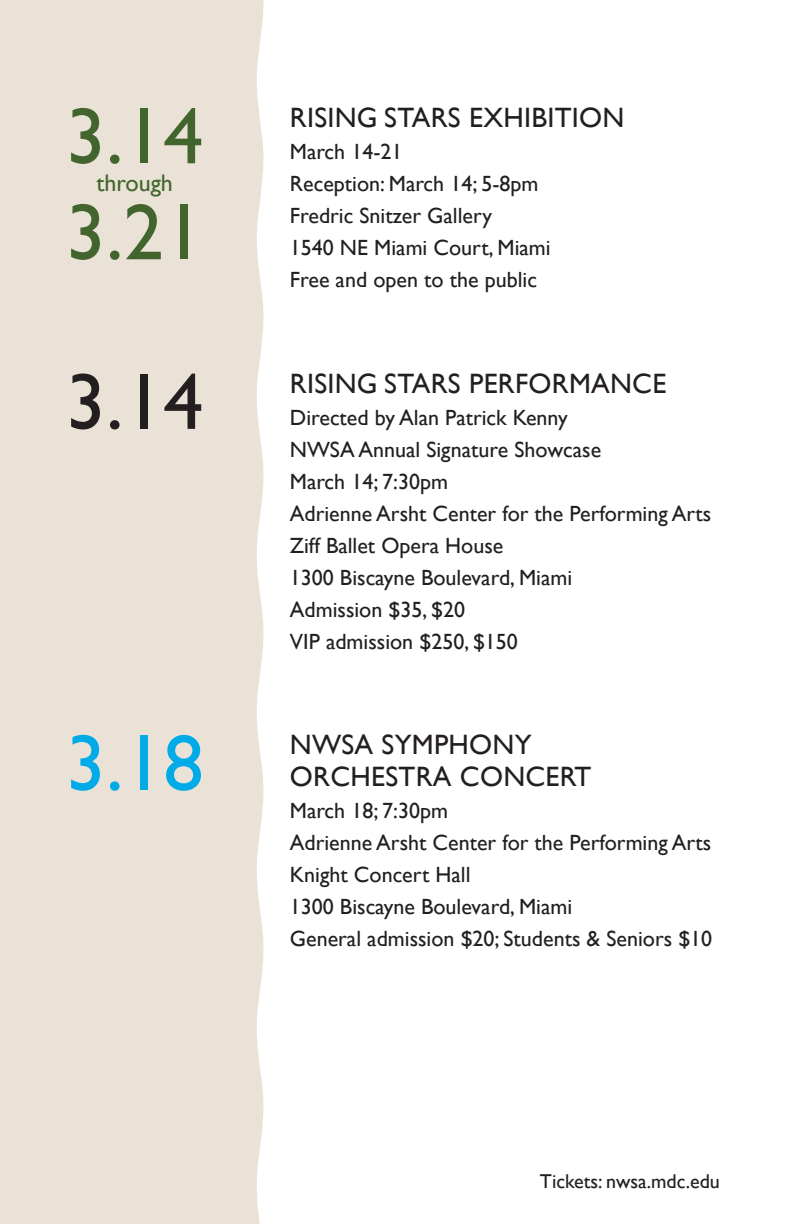
<style>
.page{position:relative;width:792px;height:1224px;background:#fff}
.page>*{position:absolute;margin:0;border:0;box-sizing:border-box;transform-origin:0 0}
.t1{font:80px "Gill Sans";color:#42652d}
.t2{font:80px "Gill Sans";color:#231f20}
.t3{font:80px "Gill Sans";color:#00abe7}
.t4{font:28px/32px "Gill Sans";letter-spacing:.01em;color:#231f20}
.t5{font:24px "Gill Sans";color:#42652d}
.t6{font:22px/32px "Gill Sans";color:#231f20}
.t7{font:20px "Gill Sans";color:#231f20}
</style>
<div class="page">
<div style="left:0;top:0;width:253px;height:1224px;background:#ebe2d7"></div>
<svg style="left:253px;top:0;width:11px;height:1224px"></svg>
<h1 class="t1" style="left:66px;top:90px;width:139px">3.14</h1>
<p class="t5" style="left:97px;top:169px;width:78px">through</p>
<h1 class="t1" style="left:66px;top:186px;width:139px">3.21</h1>
<p class="t4" style="left:290px;top:102px;width:336px">RISING STARS EXHIBITION</p>
<p class="t6" style="left:290px;top:136px;width:262px">March 14-21<br>Reception: March 14; 5-8pm<br>Fredric Snitzer Gallery<br>1540 NE Miami Court, Miami<br>Free and open to the public</p>
<h1 class="t2" style="left:66px;top:356px;width:139px">3.14</h1>
<p class="t4" style="left:290px;top:367px;width:378px">RISING STARS PERFORMANCE</p>
<p class="t6" style="left:290px;top:401px;width:423px">Directed by Alan Patrick Kenny<br>NWSA Annual Signature Showcase<br>March 14; 7:30pm<br>Adrienne Arsht Center for the Performing Arts<br>Ziff Ballet Opera House<br>1300 Biscayne Boulevard, Miami<br>Admission $35, $20<br>VIP admission $250, $150</p>
<h1 class="t3" style="left:66px;top:717px;width:139px">3.18</h1>
<p class="t4" style="left:290px;top:729px;width:303px">NWSA SYMPHONY<br>ORCHESTRA CONCERT</p>
<p class="t6" style="left:290px;top:795px;width:424px">March 18; 7:30pm<br>Adrienne Arsht Center for the Performing Arts<br>Knight Concert Hall<br>1300 Biscayne Boulevard, Miami<br>General admission $20; Students &amp; Seniors $10</p>
<p class="t7" style="left:540px;top:1170px;width:182px">Tickets: nwsa.mdc.edu</p>
</div>
